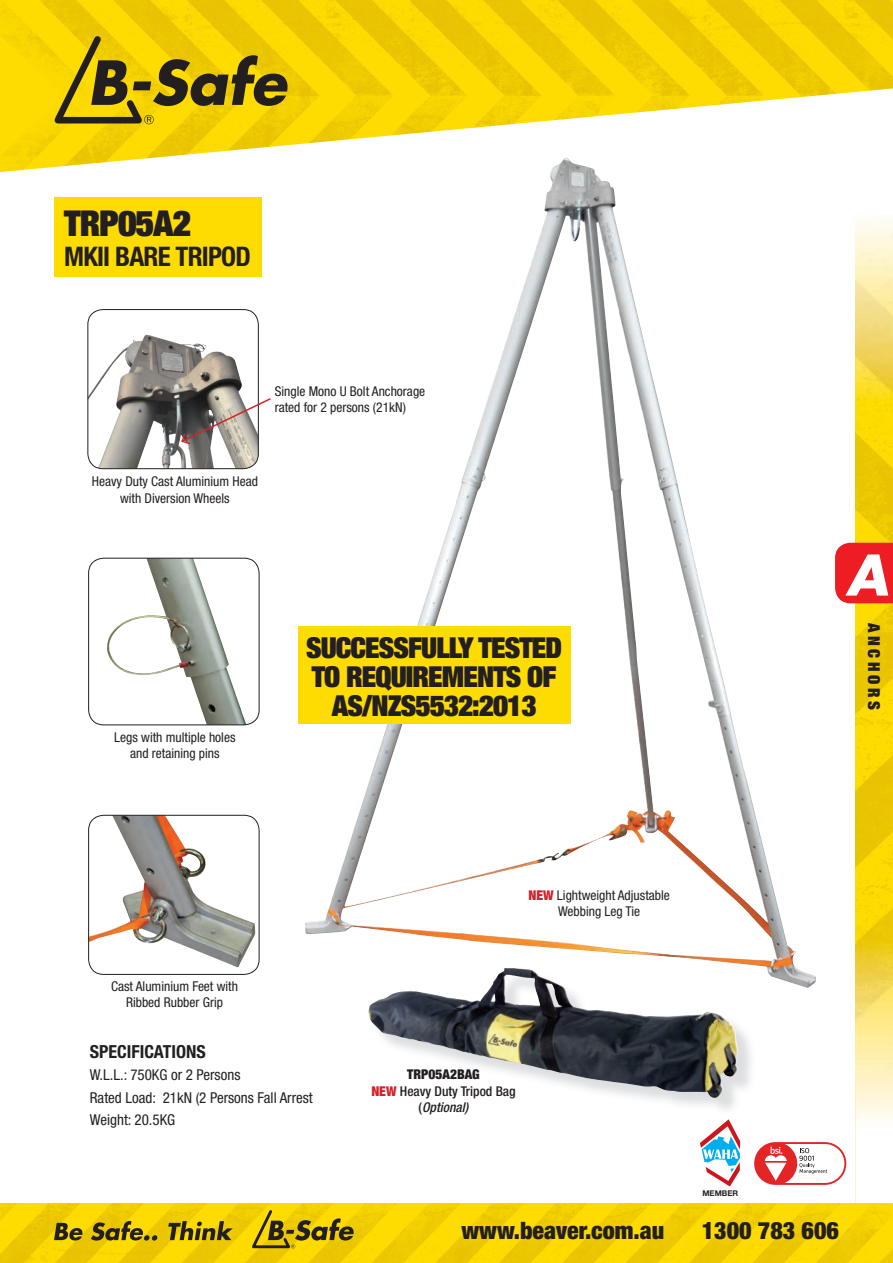
<style>
.page{position:relative;width:893px;height:1263px;background:#fff}
.page>*{position:absolute;margin:0;border:0;box-sizing:border-box;transform-origin:0 0}
.t1{font:italic 700 54.45px "Futura Std";color:#fff}
.t2{font:900 expanded 35.7px "Helvetica Neue";letter-spacing:-.03em;color:#231f20}
.t3{font:900 expanded 28.95px/29px "Helvetica Neue";letter-spacing:-.03em;color:#231f20;text-align:center}
.t4{font:700 condensed 27px "Helvetica Neue";letter-spacing:-.03em;color:#231f20}
.t5{font:900 condensed 24px "Helvetica Neue";color:#231f20}
.t6{font:700 condensed 18px "Helvetica Neue";color:#231f20}
.t7{font:900 expanded 16.5px "Helvetica Neue";letter-spacing:.22em;color:#231f20}
.t8{font:condensed 15px/22.5px "Helvetica Neue";color:#231f20}
.t9{font:condensed 13.5px/16.2px "Helvetica Neue";color:#231f20;text-align:center}
.t10{font:500 condensed 13.5px/16.2px "Helvetica Neue";color:#231f20;text-align:center}
.t11{font:700 7.95px "Helvetica Neue";color:#231f20}
.s1{font-weight:900;color:#d1232a}
.s2{font-weight:900}
.s3{font-style:italic}
</style>
<div class="page">
<img style="left:856px;top:427px;width:37px;height:489px">
<svg style="left:855px;top:220px;width:38px;height:207px;background:#f8e37a"></svg>
<div style="left:835px;top:543px;width:58px;height:60px;background:#ee1d23"></div>
<img style="left:0;top:1203px;width:893px;height:60px">
<svg style="left:54px;top:1223px;width:28px;height:17px"></svg>
<svg style="left:91px;top:1221px;width:66px;height:19px"></svg>
<svg style="left:168px;top:1221px;width:65px;height:19px"></svg>
<svg style="left:252px;top:1210px;width:102px;height:39px;background:#bba009"></svg>
<svg style="left:754px;top:916px;width:139px;height:327px"></svg>
<svg style="left:700px;top:1119px;width:40px;height:67px"></svg>
<img style="left:0;top:0;width:893px;height:172px">
<svg style="left:54px;top:36px;width:234px;height:89px;background:#bba109"></svg>
<div style="left:54px;top:197px;width:207px;height:79px;background:#ffdc01"></div>
<img style="left:305px;top:157px;width:511px;height:831px">
<img style="left:371px;top:970px;width:386px;height:146px">
<img style="left:368px;top:971px;width:356px;height:127px">
<svg style="left:88px;top:558px;width:172px;height:167px"></svg>
<svg style="left:88px;top:815px;width:172px;height:160px"></svg>
<svg style="left:87px;top:309px;width:184px;height:160px"></svg>
<div style="left:298px;top:626px;width:272px;height:98px;background:#ffdc01"></div>
<h2 class="t2" style="left:64px;top:201px;width:128px">TRP05A2</h2>
<h3 class="t4" style="left:64px;top:240px;width:188px">MKII BARE TRIPOD</h3>
<p class="t9" style="left:275px;top:383px;width:152px;text-align:left">Single Mono U Bolt Anchorage rated for 2 persons (21kN)</p>
<p class="t9" style="left:92px;top:473px;width:168px">Heavy Duty Cast Aluminium Head with Diversion Wheels</p>
<p class="t9" style="left:114px;top:729px;width:123px">Legs with multiple holes and retaining pins</p>
<h3 class="t3" style="left:306px;top:633px;width:258px">SUCCESSFULLY TESTED<br>TO REQUIREMENTS OF<br>AS/NZS5532:2013</h3>
<p class="t9" style="left:111px;top:978px;width:128px">Cast Aluminium Feet with<br>Ribbed Rubber Grip</p>
<h3 class="t6" style="left:90px;top:1041px;width:117px">SPECIFICATIONS</h3>
<p class="t8" style="left:90px;top:1064px;width:224px">W.L.L.: 750KG or 2 Persons<br>Rated Load: 21kN (2 Persons Fall Arrest<br>Weight: 20.5KG</p>
<p class="t9" style="left:528px;top:887px;width:143px"><span class="s1">NEW</span> Lightweight Adjustable<br>Webbing Leg Tie</p>
<p class="t10" style="left:371px;top:1066px;width:146px"><span class="s2">TRP05A2BAG<br></span><span class="s1">NEW</span> Heavy Duty Tripod Bag (<span class="s3">Optional)</span></p>
<p class="t11" style="left:702px;top:1188px;width:37px">MEMBER</p>
<h1 class="t1" style="left:845px;top:539px;width:44px">A</h1>
<p class="t7" style="left:884px;top:623px;width:88px;rotate:90deg">ANCHORS</p>
<h3 class="t5" style="left:461px;top:1216px;width:204px">www.beaver.com.au</h3>
<h3 class="t5" style="left:702px;top:1216px;width:139px">1300 783 606</h3>
</div>
